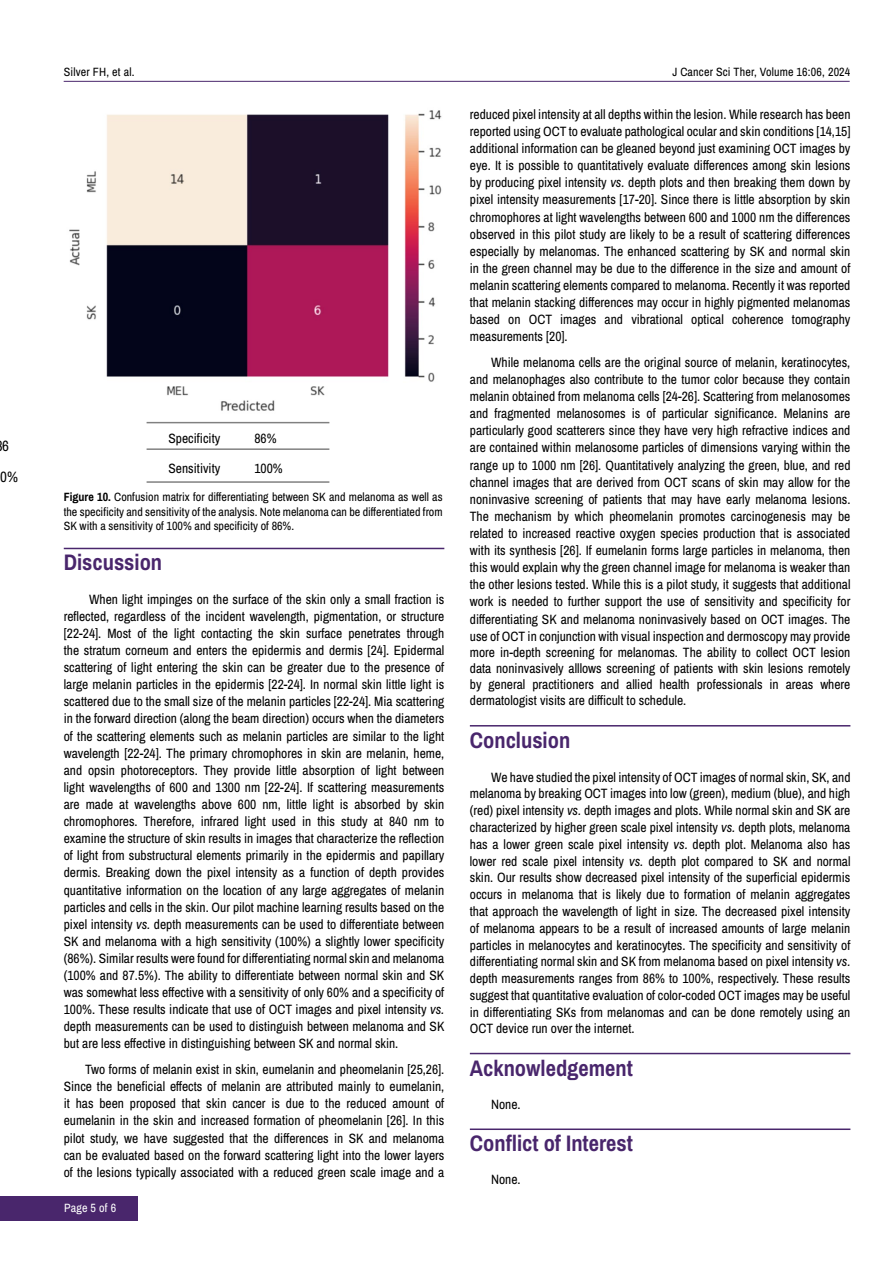
<style>
.page{position:relative;width:893px;height:1263px;background:#fff}
.page>*{position:absolute;margin:0;border:0;box-sizing:border-box;transform-origin:0 0}
.t1{font:22.5px "Archivo Narrow";color:#49266c}
.t2{font:15px/30.3px "Archivo Narrow";color:#000}
.t3{font:13.5px/17.1px "Archivo Narrow";color:#000;text-align:justify}
.t4{font:12px/14.4px "Archivo Narrow";color:#000;text-align:justify}
.t5{font:12px "Archivo Narrow";letter-spacing:.015em;color:#fff}
.s1{font-style:italic}
</style>
<div class="page">
<hr style="left:64px;top:81px;width:786px;height:1px;background:#49266c">
<div style="left:0;top:1196px;width:137px;height:24px;background:#49266c"></div>
<img style="left:69px;top:110px;width:373px;height:301px">
<hr style="left:147px;top:422px;width:182px;height:1px;background:#000">
<hr style="left:147px;top:448px;width:182px;height:2px;background:#000">
<hr style="left:147px;top:481px;width:182px;height:2px;background:#000">
<hr style="left:64px;top:548px;width:380px;height:1px;background:#49266c">
<hr style="left:470px;top:725px;width:380px;height:1px;background:#49266c">
<hr style="left:470px;top:1053px;width:380px;height:1px;background:#49266c">
<hr style="left:470px;top:1128px;width:380px;height:2px;background:#49266c">
<p class="t2" style="left:0;top:431px;width:19px">6<br>0%</p>
<p class="t4" style="left:64px;top:65px;width:72px">Silver FH, et al.</p>
<p class="t4" style="left:672px;top:65px;width:180px">J Cancer Sci Ther, Volume 16:06, 2024</p>
<p class="t3" style="left:169px;top:429px;width:53px">Specificity</p>
<p class="t3" style="left:254px;top:429px;width:24px">86%</p>
<p class="t3" style="left:169px;top:459px;width:53px">Sensitivity</p>
<p class="t3" style="left:254px;top:459px;width:30px">100%</p>
<p class="t4" style="left:64px;top:489px;width:380px">Figure 10. Confusion matrix for differentiating between SK and melanoma as well as the specificity and sensitivity of the analysis. Note melanoma can be differentiated from SK with a sensitivity of 100% and specificity of 86%.</p>
<h1 class="t1" style="left:64px;top:547px;width:100px">Discussion</h1>
<p class="t3" style="left:64px;top:590px;width:382px;text-indent:25px">When light impinges on the surface of the skin only a small fraction is reflected, regardless of the incident wavelength, pigmentation, or structure [22-24]. Most of the light contacting the skin surface penetrates through the stratum corneum and enters the epidermis and dermis [24]. Epidermal scattering of light entering the skin can be greater due to the presence of large melanin particles in the epidermis [22-24]. In normal skin little light is scattered due to the small size of the melanin particles [22-24]. Mia scattering in the forward direction (along the beam direction) occurs when the diameters of the scattering elements such as melanin particles are similar to the light wavelength [22-24]. The primary chromophores in skin are melanin, heme, and opsin photoreceptors. They provide little absorption of light between light wavelengths of 600 and 1300 nm [22-24]. If scattering measurements are made at wavelengths above 600 nm, little light is absorbed by skin chromophores. Therefore, infrared light used in this study at 840 nm to examine the structure of skin results in images that characterize the reflection of light from substructural elements primarily in the epidermis and papillary dermis. Breaking down the pixel intensity as a function of depth provides quantitative information on the location of any large aggregates of melanin particles and cells in the skin. Our pilot machine learning results based on the pixel intensity <span class="s1">vs.</span> depth measurements can be used to differentiate between SK and melanoma with a high sensitivity (100%) a slightly lower specificity (86%). Similar results were found for differentiating normal skin and melanoma (100% and 87.5%). The ability to differentiate between normal skin and SK was somewhat less effective with a sensitivity of only 60% and a specificity of 100%. These results indicate that use of OCT images and pixel intensity <span class="s1">vs. </span>depth measurements can be used to distinguish between melanoma and SK but are less effective in distinguishing between SK and normal skin.</p>
<p class="t3" style="left:64px;top:1060px;width:382px;text-indent:21px">Two forms of melanin exist in skin, eumelanin and pheomelanin [25,26].<br>Since the beneficial effects of melanin are attributed mainly to eumelanin, it has been proposed that skin cancer is due to the reduced amount of eumelanin in the skin and increased formation of pheomelanin [26]. In this pilot study, we have suggested that the differences in SK and melanoma can be evaluated based on the forward scattering light into the lower layers of the lesions typically associated with a reduced green scale image and a</p>
<p class="t5" style="left:64px;top:1199px;width:54px">Page 5 of 6</p>
<p class="t3" style="left:470px;top:105px;width:382px">reduced pixel intensity at all depths within the lesion. While research has been reported using OCT to evaluate pathological ocular and skin conditions [14,15] additional information can be gleaned beyond just examining OCT images by eye. It is possible to quantitatively evaluate differences among skin lesions by producing pixel intensity <span class="s1">vs.</span> depth plots and then breaking them down by pixel intensity measurements [17-20]. Since there is little absorption by skin chromophores at light wavelengths between 600 and 1000 nm the differences observed in this pilot study are likely to be a result of scattering differences especially by melanomas. The enhanced scattering by SK and normal skin in the green channel may be due to the difference in the size and amount of melanin scattering elements compared to melanoma. Recently it was reported that melanin stacking differences may occur in highly pigmented melanomas based on OCT images and vibrational optical coherence tomography measurements [20].</p>
<p class="t3" style="left:470px;top:353px;width:382px;text-indent:21px">While melanoma cells are the original source of melanin, keratinocytes, and melanophages also contribute to the tumor color because they contain melanin obtained from melanoma cells [24-26]. Scattering from melanosomes and fragmented melanosomes is of particular significance. Melanins are particularly good scatterers since they have very high refractive indices and are contained within melanosome particles of dimensions varying within the range up to 1000 nm [26]. Quantitatively analyzing the green, blue, and red channel images that are derived from OCT scans of skin may allow for the noninvasive screening of patients that may have early melanoma lesions.<br>The mechanism by which pheomelanin promotes carcinogenesis may be related to increased reactive oxygen species production that is associated with its synthesis [26]. If eumelanin forms large particles in melanoma, then this would explain why the green channel image for melanoma is weaker than the other lesions tested. While this is a pilot study, it suggests that additional work is needed to further support the use of sensitivity and specificity for differentiating SK and melanoma noninvasively based on OCT images. The use of OCT in conjunction with visual inspection and dermoscopy may provide more in-depth screening for melanomas. The ability to collect OCT lesion data noninvasively alllows screening of patients with skin lesions remotely by general practitioners and allied health professionals in areas where dermatologist visits are difficult to schedule.</p>
<h1 class="t1" style="left:470px;top:724px;width:102px">Conclusion</h1>
<p class="t3" style="left:470px;top:768px;width:382px;text-indent:21px">We have studied the pixel intensity of OCT images of normal skin, SK, and melanoma by breaking OCT images into low (green), medium (blue), and high (red) pixel intensity <span class="s1">vs.</span> depth images and plots. While normal skin and SK are characterized by higher green scale pixel intensity <span class="s1">vs.</span> depth plots, melanoma has a lower green scale pixel intensity <span class="s1">vs.</span> depth plot. Melanoma also has lower red scale pixel intensity <span class="s1">vs.</span> depth plot compared to SK and normal skin. Our results show decreased pixel intensity of the superficial epidermis occurs in melanoma that is likely due to formation of melanin aggregates that approach the wavelength of light in size. The decreased pixel intensity of melanoma appears to be a result of increased amounts of large melanin particles in melanocytes and keratinocytes. The specificity and sensitivity of differentiating normal skin and SK from melanoma based on pixel intensity <span class="s1">vs. </span>depth measurements ranges from 86% to 100%, respectively. These results suggest that quantitative evaluation of color-coded OCT images may be useful in differentiating SKs from melanomas and can be done remotely using an OCT device run over the internet.</p>
<h1 class="t1" style="left:470px;top:1052px;width:165px">Acknowledgement</h1>
<p class="t3" style="left:491px;top:1095px;width:31px">None.</p>
<h1 class="t1" style="left:470px;top:1128px;width:164px">Conflict of Interest</h1>
<p class="t3" style="left:491px;top:1171px;width:31px">None.</p>
</div>
